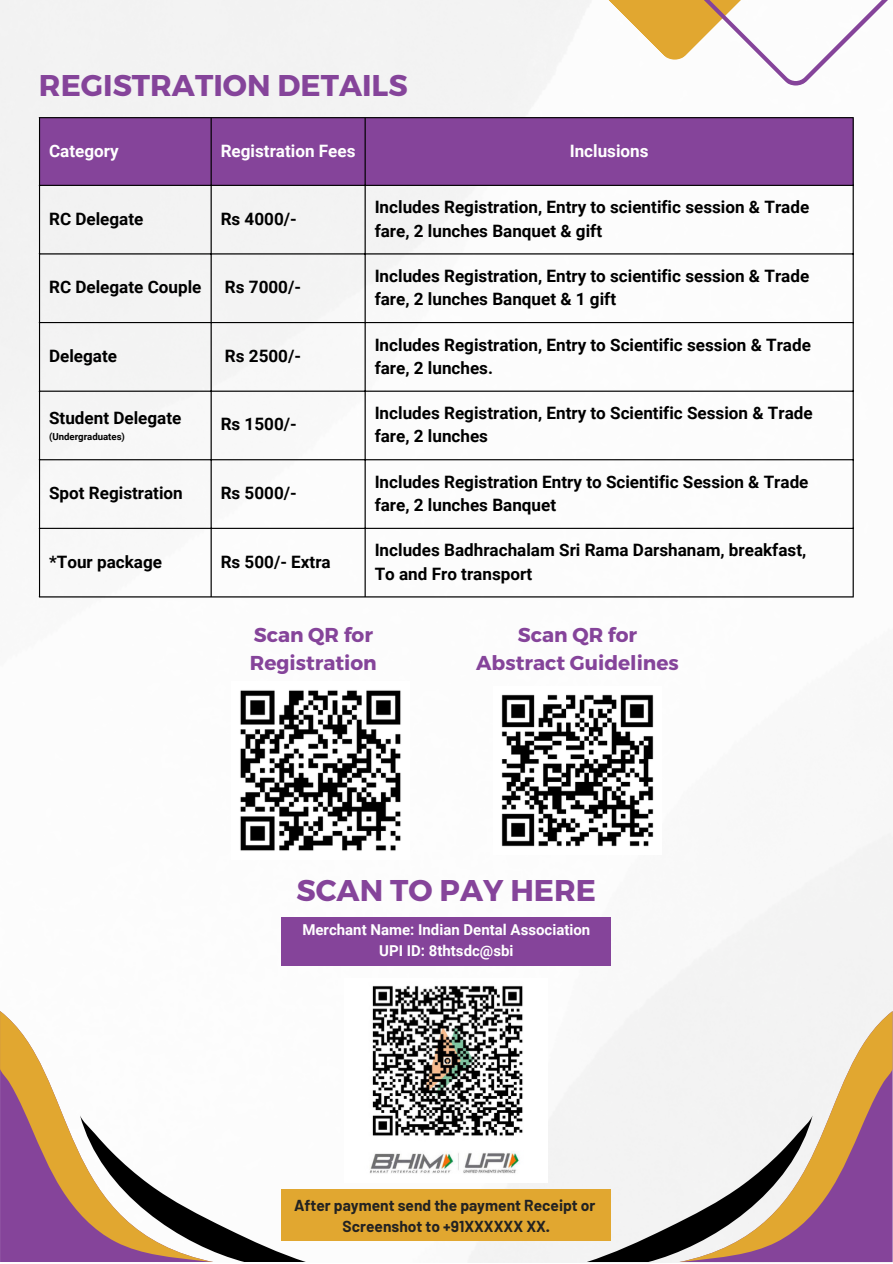
<style>
.page{position:relative;width:893px;height:1264px;background:#fff}
.page>*{position:absolute;margin:0;border:0;box-sizing:border-box;transform-origin:0 0}
.t1{font:700 30px "Montserrat";color:#85449a}
.t2{font:700 20.1px "Montserrat";color:#85449a}
.t3{font:700 17.1px/23.2px "Roboto";color:#000}
.t4{font:700 17.1px "Roboto";color:#fff}
.t5{font:700 15.6px "Barlow";color:#222}
.t6{font:700 15px "Roboto";color:#fff}
.t7{font:700 9.6px "Roboto";color:#000}
</style>
<div class="page">
<img style="left:0;top:0;width:892px;height:1262px">
<img style="left:345px;top:978px;width:203px;height:203px">
<svg style="left:596px;top:0;width:296px;height:85px"></svg>
<svg style="left:0;top:1011px;width:215px;height:250px"></svg>
<svg style="left:80px;top:1114px;width:227px;height:147px"></svg>
<svg style="left:677px;top:1011px;width:215px;height:250px;fill:#f2f2f2"></svg>
<svg style="left:585px;top:1114px;width:227px;height:147px"></svg>
<div style="left:282px;top:1189px;width:329px;height:51px;background:#e1a730"></div>
<div style="left:40px;top:118px;width:812px;height:67px;background:#85449a"></div>
<hr style="left:39px;top:118px;width:1px;height:478px;background:#000">
<hr style="left:210px;top:118px;width:2px;height:478px;background:#000">
<hr style="left:364px;top:118px;width:1px;height:478px;background:#000">
<hr style="left:852px;top:118px;width:1px;height:478px;background:#000">
<hr style="left:39px;top:117px;width:814px;height:1px;background:#000">
<hr style="left:39px;top:185px;width:814px;height:1px;background:#000">
<hr style="left:39px;top:253px;width:814px;height:1px;background:#000">
<hr style="left:39px;top:322px;width:814px;height:1px;background:#000">
<hr style="left:39px;top:390px;width:814px;height:2px;background:#000">
<hr style="left:39px;top:459px;width:814px;height:1px;background:#000">
<hr style="left:39px;top:528px;width:814px;height:1px;background:#000">
<hr style="left:39px;top:596px;width:814px;height:1px;background:#000">
<div style="left:282px;top:916px;width:329px;height:49px;background:#85449a"></div>
<img style="left:231px;top:682px;width:178px;height:177px">
<img style="left:493px;top:686px;width:168px;height:168px">
<p class="t1" style="left:39px;top:65px;width:370px">REGISTRATION DETAILS</p>
<p class="t4" style="left:49px;top:141px;width:71px">Category</p>
<p class="t4" style="left:221px;top:141px;width:136px">Registration Fees</p>
<p class="t4" style="left:569px;top:141px;width:80px">Inclusions</p>
<p class="t3" style="left:49px;top:207px;width:96px">RC Delegate</p>
<p class="t3" style="left:221px;top:207px;width:78px">Rs 4000/-</p>
<p class="t3" style="left:374px;top:196px;width:436px">Includes Registration, Entry to scientific session &amp; Trade fare, 2 lunches Banquet &amp; gift</p>
<p class="t3" style="left:49px;top:276px;width:154px">RC Delegate Couple</p>
<p class="t3" style="left:225px;top:276px;width:78px">Rs 7000/-</p>
<p class="t3" style="left:374px;top:264px;width:436px">Includes Registration, Entry to scientific session &amp; Trade fare, 2 lunches Banquet &amp; 1 gift</p>
<p class="t3" style="left:49px;top:344px;width:69px">Delegate</p>
<p class="t3" style="left:225px;top:344px;width:78px">Rs 2500/-</p>
<p class="t3" style="left:374px;top:333px;width:438px">Includes Registration, Entry to Scientific session &amp; Trade fare, 2 lunches.</p>
<p class="t3" style="left:49px;top:406px;width:134px">Student Delegate</p>
<p class="t7" style="left:49px;top:430px;width:77px">(Undergraduates)</p>
<p class="t3" style="left:221px;top:413px;width:78px">Rs 1500/-</p>
<p class="t3" style="left:374px;top:401px;width:439px">Includes Registration, Entry to Scientific Session &amp; Trade fare, 2 lunches</p>
<p class="t3" style="left:49px;top:481px;width:135px">Spot Registration</p>
<p class="t3" style="left:221px;top:481px;width:78px">Rs 5000/-</p>
<p class="t3" style="left:374px;top:470px;width:435px">Includes Registration Entry to Scientific Session &amp; Trade fare, 2 lunches Banquet</p>
<p class="t3" style="left:49px;top:550px;width:114px">*Tour package</p>
<p class="t3" style="left:221px;top:550px;width:112px">Rs 500/- Extra</p>
<p class="t3" style="left:374px;top:539px;width:433px">Includes Badhrachalam Sri Rama Darshanam, breakfast,</p>
<p class="t3" style="left:374px;top:562px;width:159px">To and Fro transport</p>
<p class="t2" style="left:254px;top:622px;width:121px">Scan QR for</p>
<p class="t2" style="left:250px;top:650px;width:128px">Registration</p>
<p class="t2" style="left:518px;top:622px;width:121px">Scan QR for</p>
<p class="t2" style="left:476px;top:650px;width:204px">Abstract Guidelines</p>
<p class="t1" style="left:296px;top:871px;width:301px">SCAN TO PAY HERE</p>
<p class="t6" style="left:302px;top:920px;width:289px">Merchant Name: Indian Dental Association</p>
<p class="t6" style="left:379px;top:942px;width:136px">UPI ID: 8thtsdc@sbi</p>
<p class="t5" style="left:294px;top:1195px;width:303px">After payment send the payment Receipt or</p>
<p class="t5" style="left:342px;top:1216px;width:209px">Screenshot to +91XXXXXX XX.</p>
</div>
